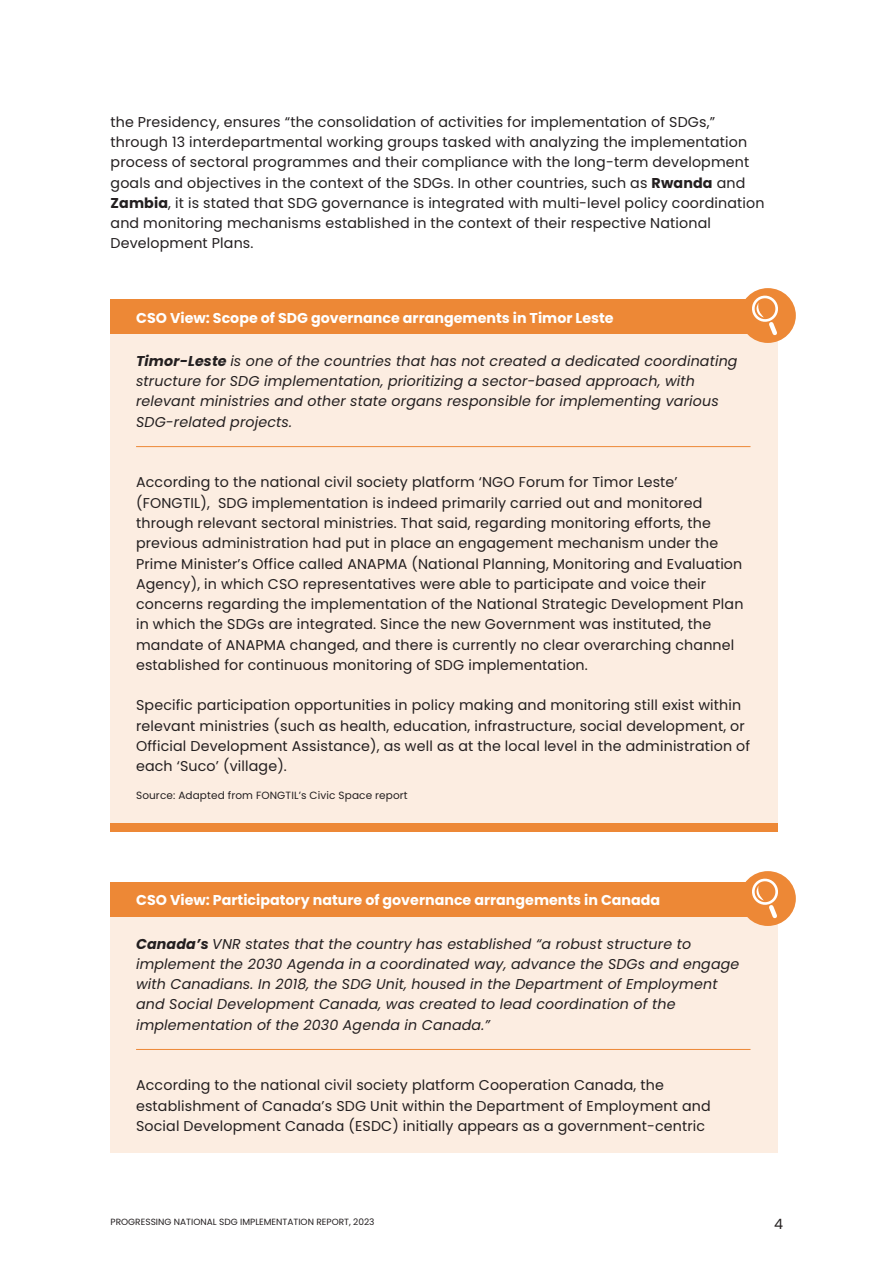
<style>
.page{position:relative;width:893px;height:1263px;background:#fff}
.page>*{position:absolute;margin:0;border:0;box-sizing:border-box;transform-origin:0 0}
.t1{font:14.25px/20.2px "Poppins Latin";letter-spacing:.01em;color:#231f20}
.t2{font:italic 14.25px/20.2px "Poppins Latin";letter-spacing:.01em;color:#231f20}
.t3{font:700 14.25px "Poppins Latin";color:#fff}
.t4{font:10.5px "Poppins Latin";letter-spacing:.01em;color:#231f20}
.t5{font:9px "Poppins Latin";color:#231f20}
.s1{font-weight:700}
</style>
<div class="page">
<div style="left:111px;top:300px;width:667px;height:523px;background:#fcede1"></div>
<hr style="left:136px;top:446px;width:614px;height:1px;background:#ed8836">
<div style="left:111px;top:882px;width:667px;height:270px;background:#fcede1"></div>
<hr style="left:136px;top:1049px;width:614px;height:1px;background:#ed8836">
<div style="left:111px;top:300px;width:667px;height:34px;background:#ed8836"></div>
<div style="left:111px;top:882px;width:667px;height:34px;background:#ed8836"></div>
<div style="left:111px;top:823px;width:667px;height:8px;background:#ed8836"></div>
<div style="left:740px;top:288px;width:56px;height:55px;background:#ed8836;border-radius:50%"></div>
<svg style="left:751px;top:295px;width:27px;height:44px"></svg>
<div style="left:740px;top:871px;width:56px;height:55px;background:#ed8836;border-radius:50%"></div>
<svg style="left:751px;top:878px;width:27px;height:44px"></svg>
<p class="t1" style="left:111px;top:112px;width:655px">the Presidency, ensures “the consolidation of activities for implementation of SDGs,” through 13 interdepartmental working groups tasked with analyzing the implementation process of sectoral programmes and their compliance with the long-term development goals and objectives in the context of the SDGs. In other countries, such as <span class="s1">Rwanda</span> and <span class="s1">Zambia</span>, it is stated that SDG governance is integrated with multi-level policy coordination and monitoring mechanisms established in the context of their respective National Development Plans.</p>
<p class="t3" style="left:136px;top:308px;width:479px">CSO View: Scope of SDG governance arrangements in Timor Leste</p>
<p class="t2" style="left:136px;top:351px;width:603px"><span class="s1">Timor-Leste</span> is one of the countries that has not created a dedicated coordinating structure for SDG implementation, prioritizing a sector-based approach, with relevant ministries and other state organs responsible for implementing various SDG-related projects.</p>
<p class="t1" style="left:136px;top:472px;width:609px">According to the national civil society platform ‘NGO Forum for Timor Leste’ (FONGTIL), SDG implementation is indeed primarily carried out and monitored through relevant sectoral ministries. That said, regarding monitoring efforts, the previous administration had put in place an engagement mechanism under the Prime Minister’s Office called ANAPMA (National Planning, Monitoring and Evaluation Agency), in which CSO representatives were able to participate and voice their concerns regarding the implementation of the National Strategic Development Plan in which the SDGs are integrated. Since the new Government was instituted, the mandate of ANAPMA changed, and there is currently no clear overarching channel established for continuous monitoring of SDG implementation.</p>
<p class="t1" style="left:136px;top:695px;width:616px">Specific participation opportunities in policy making and monitoring still exist within relevant ministries (such as health, education, infrastructure, social development, or Official Development Assistance), as well as at the local level in the administration of each ‘Suco’ (village).</p>
<p class="t4" style="left:136px;top:788px;width:273px">Source: Adapted from FONGTIL’s Civic Space report</p>
<p class="t3" style="left:136px;top:891px;width:525px">CSO View: Participatory nature of governance arrangements in Canada</p>
<p class="t2" style="left:136px;top:933px;width:605px"><span class="s1">Canada’s</span> VNR states that the country has established “a robust structure to implement the 2030 Agenda in a coordinated way, advance the SDGs and engage with Canadians. In 2018, the SDG Unit, housed in the Department of Employment and Social Development Canada, was created to lead coordination of the implementation of the 2030 Agenda in Canada.”</p>
<p class="t1" style="left:136px;top:1075px;width:576px">According to the national civil society platform Cooperation Canada, the establishment of Canada’s SDG Unit within the Department of Employment and<br>Social Development Canada (ESDC) initially appears as a government-centric</p>
<p class="t5" style="left:111px;top:1216px;width:266px">PROGRESSING NATIONAL SDG IMPLEMENTATION REPORT, 2023</p>
<p class="t1" style="left:774px;top:1214px;width:10px">4</p>
</div>
